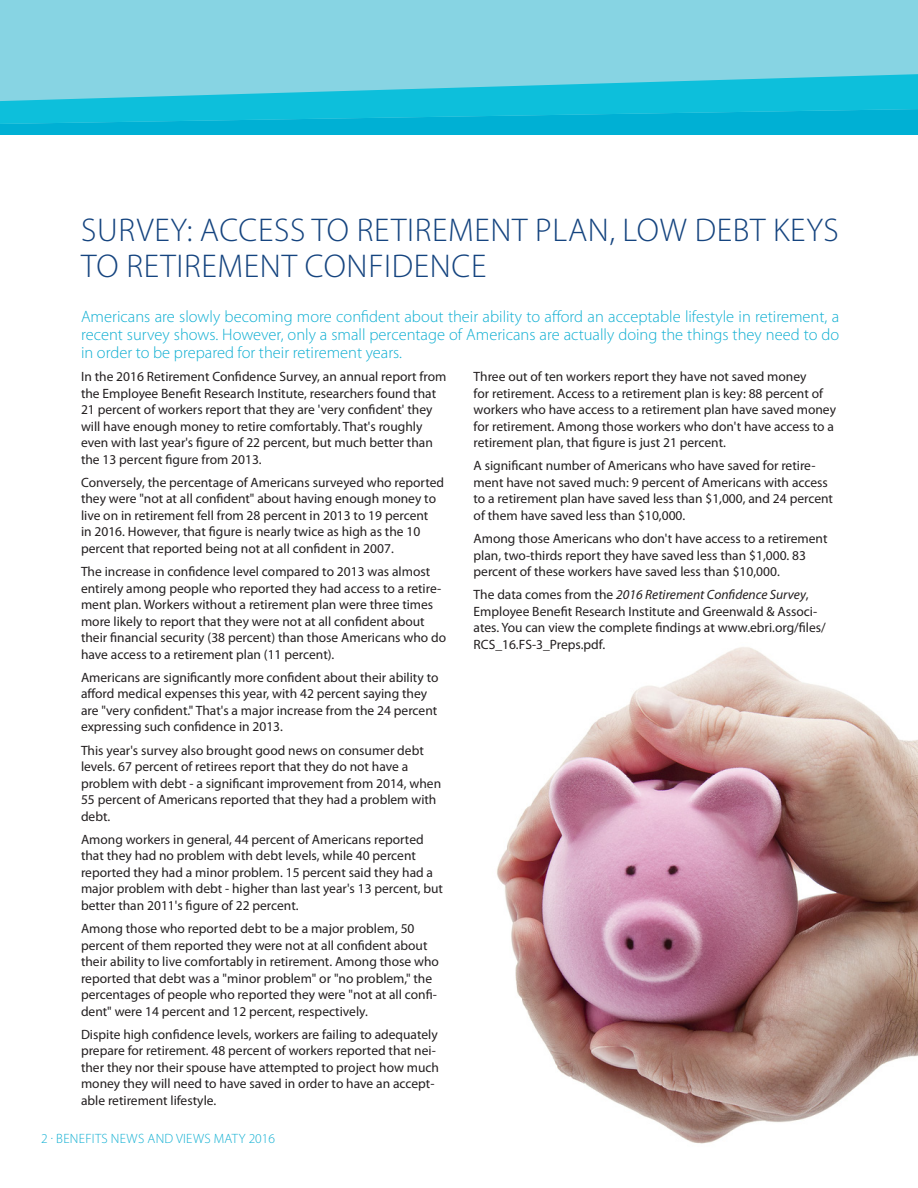
<style>
.page{position:relative;width:918px;height:1188px;background:#fff}
.page>*{position:absolute;margin:0;border:0;box-sizing:border-box;transform-origin:0 0}
.Headline{font:300 33px/36px "Myriad Pro";letter-spacing:.02em;color:#15447f}
.Intro_Paragraph{font:300 16.5px/18px "Myriad Pro";color:#10afd2;text-align:justify}
.t1{font:13.5px/16.5px "Myriad Pro";color:#231f20}
.t2{font:300 13.5px "Myriad Pro";letter-spacing:.02em;color:#10afd2}
.s1{font-style:italic}
</style>
<div class="page">
<img style="left:497px;top:647px;width:421px;height:497px">
<div style="left:0;top:0;width:918px;height:135px;background:#87d4e3"></div>
<div style="left:0;top:124px;width:918px;height:11px;background:#00b0d4"></div>
<svg style="left:0;top:74px;width:918px;height:50px;fill:#0dbfdb"></svg>
<p class="Headline" style="left:81px;top:211px;width:759px">SURVEY: ACCESS TO RETIREMENT PLAN, LOW DEBT KEYS<br>TO RETIREMENT CONFIDENCE</p>
<p class="Intro_Paragraph" style="left:81px;top:307px;width:760px">Americans are slowly becoming more confident about their ability to afford an acceptable lifestyle in retirement, a recent survey shows. However, only a small percentage of Americans are actually doing the things they need to do in order to be prepared for their retirement years.</p>
<p class="t1" style="left:81px;top:368px;width:367px">In the 2016 Retirement Confidence Survey, an annual report from the Employee Benefit Research Institute, researchers found that 21 percent of workers report that they are 'very confident' they will have enough money to retire comfortably. That's roughly even with last year's figure of 22 percent, but much better than the 13 percent figure from 2013.</p>
<p class="t1" style="left:81px;top:474px;width:365px">Conversely, the percentage of Americans surveyed who reported they were "not at all confident" about having enough money to live on in retirement fell from 28 percent in 2013 to 19 percent<br>in 2016. However, that figure is nearly twice as high as the 10 percent that reported being not at all confident in 2007.</p>
<p class="t1" style="left:81px;top:563px;width:367px">The increase in confidence level compared to 2013 was almost entirely among people who reported they had access to a retire&shy;ment plan. Workers without a retirement plan were three times more likely to report that they were not at all confident about their financial security (38 percent) than those Americans who do have access to a retirement plan (11 percent).</p>
<p class="t1" style="left:81px;top:669px;width:359px">Americans are significantly more confident about their ability to afford medical expenses this year, with 42 percent saying they are "very confident." That's a major increase from the 24 percent expressing such confidence in 2013.</p>
<p class="t1" style="left:81px;top:742px;width:362px">This year's survey also brought good news on consumer debt levels. 67 percent of retirees report that they do not have a problem with debt - a significant improvement from 2014, when 55 percent of Americans reported that they had a problem with debt.</p>
<p class="t1" style="left:81px;top:831px;width:364px">Among workers in general, 44 percent of Americans reported that they had no problem with debt levels, while 40 percent reported they had a minor problem. 15 percent said they had a major problem with debt - higher than last year's 13 percent, but better than 2011's figure of 22 percent.</p>
<p class="t1" style="left:81px;top:920px;width:360px">Among those who reported debt to be a major problem, 50 percent of them reported they were not at all confident about their ability to live comfortably in retirement. Among those who reported that debt was a "minor problem" or "no problem," the percentages of people who reported they were "not at all confi&shy;dent" were 14 percent and 12 percent, respectively.</p>
<p class="t1" style="left:81px;top:1026px;width:360px">Dispite high confidence levels, workers are failing to adequately prepare for retirement. 48 percent of workers reported that nei&shy;ther they nor their spouse have attempted to project how much money they will need to have saved in order to have an accept&shy;able retirement lifestyle.</p>
<p class="t1" style="left:474px;top:368px;width:364px">Three out of ten workers report they have not saved money<br>for retirement. Access to a retirement plan is key: 88 percent of workers who have access to a retirement plan have saved money for retirement. Among those workers who don't have access to a retirement plan, that figure is just 21 percent.</p>
<p class="t1" style="left:474px;top:457px;width:361px">A significant number of Americans who have saved for retire&shy;ment have not saved much: 9 percent of Americans with access to a retirement plan have saved less than $1,000, and 24 percent of them have saved less than $10,000.</p>
<p class="t1" style="left:474px;top:530px;width:355px">Among those Americans who don't have access to a retirement plan, two-thirds report they have saved less than $1,000. 83 percent of these workers have saved less than $10,000.</p>
<p class="t1" style="left:474px;top:586px;width:354px">The data comes from the <span class="s1">2016 Retirement Confidence Survey</span>, Employee Benefit Research Institute and Greenwald &amp; Associ&shy;ates. You can view the complete findings at www.ebri.org/files/ RCS_16.FS-3_Preps.pdf.</p>
<p class="t2" style="left:41px;top:1130px;width:235px">2 · BENEFITS NEWS AND VIEWS MATY 2016</p>
</div>
